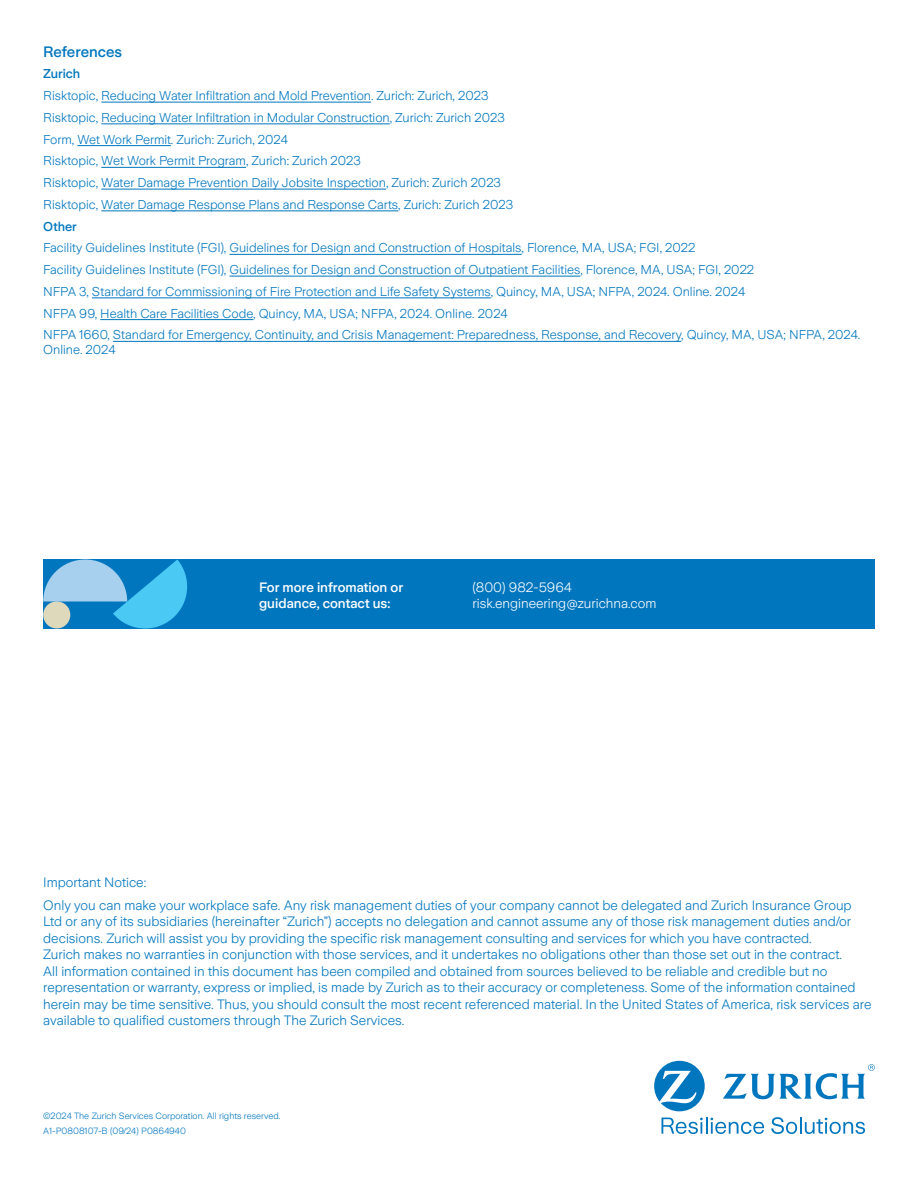
<style>
.page{position:relative;width:918px;height:1188px;background:#fff}
.page>*{position:absolute;margin:0;border:0;box-sizing:border-box;transform-origin:0 0}
.t1{font:500 15px "Zurich Sans";color:#0076be}
.t2{font:300 13.5px/16.5px "Zurich Sans";color:#0076be}
.t3{font:300 13.5px/16.5px "Zurich Sans";color:#fff}
.t4{font:500 13.5px/16.5px "Zurich Sans";color:#fff}
.t5{font:300 12.75px/21.8px "Zurich Sans";color:#0076be}
.t6{font:500 12.75px "Zurich Sans";color:#0076be}
.t7{font:300 9px/14.7px "Zurich Sans";color:#0076be}
</style>
<div class="page">
<div style="left:43px;top:559px;width:832px;height:70px;background:#0076be"></div>
<svg style="left:43px;top:559px;width:144px;height:70px"></svg>
<hr style="left:101px;top:102px;width:270px;height:1px;background:#0076be">
<hr style="left:101px;top:124px;width:289px;height:1px;background:#0076be">
<hr style="left:77px;top:145px;width:94px;height:1px;background:#0076be">
<hr style="left:101px;top:167px;width:145px;height:1px;background:#0076be">
<hr style="left:101px;top:189px;width:285px;height:1px;background:#0076be">
<hr style="left:101px;top:211px;width:297px;height:1px;background:#0076be">
<hr style="left:229px;top:254px;width:293px;height:1px;background:#0076be">
<hr style="left:229px;top:276px;width:351px;height:1px;background:#0076be">
<hr style="left:92px;top:298px;width:399px;height:1px;background:#0076be">
<hr style="left:100px;top:319px;width:153px;height:1px;background:#0076be">
<hr style="left:113px;top:341px;width:568px;height:1px;background:#0076be">
<svg style="left:723px;top:1064px;width:152px;height:35px"></svg>
<svg style="left:654px;top:1061px;width:51px;height:50px"></svg>
<svg style="left:661px;top:1117px;width:103px;height:17px"></svg>
<svg style="left:771px;top:1117px;width:94px;height:17px"></svg>
<p class="t1" style="left:43px;top:43px;width:80px">References</p>
<p class="t6" style="left:43px;top:67px;width:39px">Zurich</p>
<p class="t5" style="left:43px;top:85px;width:472px">Risktopic, Reducing Water Infiltration and Mold Prevention. Zurich: Zurich, 2023<br>Risktopic, Reducing Water Infiltration in Modular Construction, Zurich: Zurich 2023<br>Form, Wet Work Permit. Zurich: Zurich, 2024<br>Risktopic, Wet Work Permit Program, Zurich: Zurich 2023<br>Risktopic, Water Damage Prevention Daily Jobsite Inspection, Zurich: Zurich 2023<br>Risktopic, Water Damage Response Plans and Response Carts, Zurich: Zurich 2023</p>
<p class="t6" style="left:43px;top:219px;width:35px">Other</p>
<p class="t5" style="left:43px;top:237px;width:818px">Facility Guidelines Institute (FGI), Guidelines for Design and Construction of Hospitals, Florence, MA, USA; FGI, 2022<br>Facility Guidelines Institute (FGI), Guidelines for Design and Construction of Outpatient Facilities, Florence, MA, USA; FGI, 2022<br>NFPA 3, Standard for Commissioning of Fire Protection and Life Safety Systems, Quincy, MA, USA; NFPA, 2024. Online. 2024<br>NFPA 99, Health Care Facilities Code, Quincy, MA, USA; NFPA, 2024. Online. 2024<br>NFPA 1660, Standard for Emergency, Continuity, and Crisis Management: Preparedness, Response, and Recovery, Quincy, MA, USA; NFPA, 2024.</p>
<p class="t5" style="left:43px;top:339px;width:74px">Online. 2024</p>
<p class="t4" style="left:259px;top:579px;width:146px">For more infromation or guidance, contact us:</p>
<p class="t3" style="left:473px;top:579px;width:185px">(800) 982-5964 risk.engineering@zurichna.com</p>
<p class="t2" style="left:43px;top:871px;width:810px;line-height:23.2px">Important Notice:<br>Only you can make your workplace safe. Any risk management duties of your company cannot be delegated and Zurich Insurance Group</p>
<p class="t2" style="left:43px;top:914px;width:830px">Ltd or any of its subsidiaries (hereinafter “Zurich”) accepts no delegation and cannot assume any of those risk management duties and/or decisions. Zurich will assist you by providing the specific risk management consulting and services for which you have contracted.<br>Zurich makes no warranties in conjunction with those services, and it undertakes no obligations other than those set out in the contract.<br>All information contained in this document has been compiled and obtained from sources believed to be reliable and credible but no representation or warranty, express or implied, is made by Zurich as to their accuracy or completeness. Some of the information contained herein may be time sensitive. Thus, you should consult the most recent referenced material. In the United States of America, risk services are available to qualified customers through The Zurich Services.</p>
<p class="t7" style="left:43px;top:1109px;width:239px">©2024 The Zurich Services Corporation. All rights reserved.<br>A1-P0808107-B (09/24) P0864940</p>
</div>
